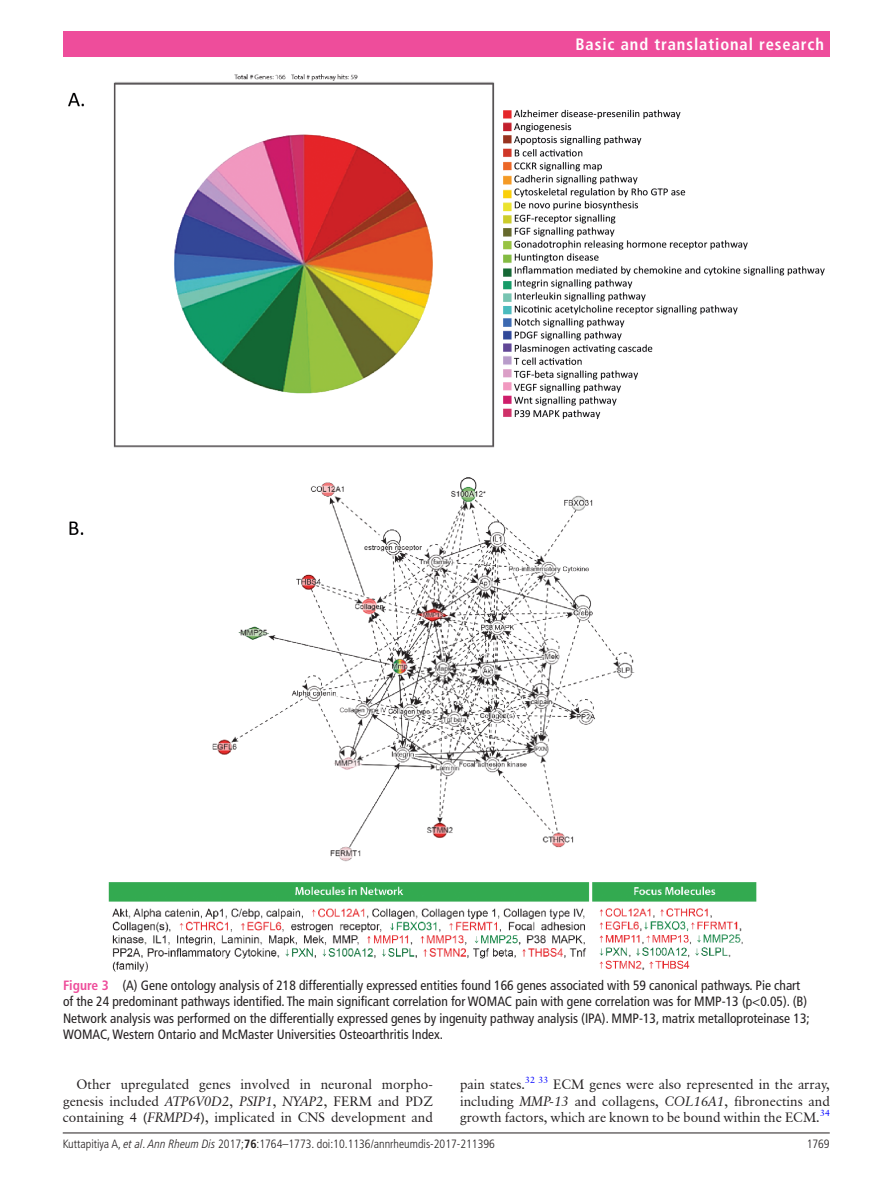
<style>
.page{position:relative;width:893px;height:1191px;background:#fff}
.page>*{position:absolute;margin:0;border:0;box-sizing:border-box;transform-origin:0 0}
.t1{font:700 condensed 16.5px "Frutiger LT Pro";letter-spacing:.055em;color:#fff}
.t2{font:condensed 13.5px/16.5px "Frutiger LT Pro";color:#231f20}
.t3{font:13.5px/16.5px "Classical Garamond BT";color:#231f20;text-align:justify}
.t4{font:300 condensed 12px "Frutiger LT Pro";color:#231f20}
.s1{font-weight:700;color:#ee4d9b}
.s2{font-style:italic}
.s3{font-weight:700}
</style>
<div class="page">
<hr style="left:63px;top:1132px;width:767px;height:1px;background:#231f20">
<div style="left:63px;top:31px;width:767px;height:25px;background:#ee4d9b"></div>
<img style="left:68px;top:74px;width:757px;height:898px">
<p class="t1" style="left:575px;top:34px;width:250px">Basic and translational research</p>
<p class="t2" style="left:63px;top:976px;width:748px"><span class="s1">Figure 3</span> (A) Gene ontology analysis of 218 differentially expressed entities found 166 genes associated with 59 canonical pathways. Pie chart of the 24 predominant pathways identified. The main significant correlation for WOMAC pain with gene correlation was for MMP-13 (p&lt;0.05). (B)<br>Network analysis was performed on the differentially expressed genes by ingenuity pathway analysis (IPA). MMP-13, matrix metalloproteinase 13; WOMAC, Western Ontario and McMaster Universities Osteoarthritis Index.</p>
<p class="t3" style="left:63px;top:1076px;width:371px;text-indent:14px">Other upregulated genes involved in neuronal morpho&shy;genesis included <span class="s2">ATP6V0D2</span>, <span class="s2">PSIP1</span>, <span class="s2">NYAP2</span>, FERM and PDZ containing 4 (<span class="s2">FRMPD4</span>), implicated in CNS development and</p>
<p class="t3" style="left:460px;top:1076px;width:371px">pain states.<sup>32</sup> <sup>33</sup> ECM genes were also represented in the array, including <span class="s2">MMP-13</span> and collagens, <span class="s2">COL16A1</span>, fibronectins and growth factors, which are known to be bound within the ECM.<sup>34</sup></p>
<p class="t4" style="left:63px;top:1136px;width:434px">Kuttapitiya A, <span class="s2">et al</span>. <span class="s2">Ann Rheum Dis</span> 2017;<span class="s3">76</span>:1764–1773. doi:10.1136/annrheumdis-2017-211396</p>
<p class="t4" style="left:807px;top:1136px;width:25px">1769</p>
</div>
